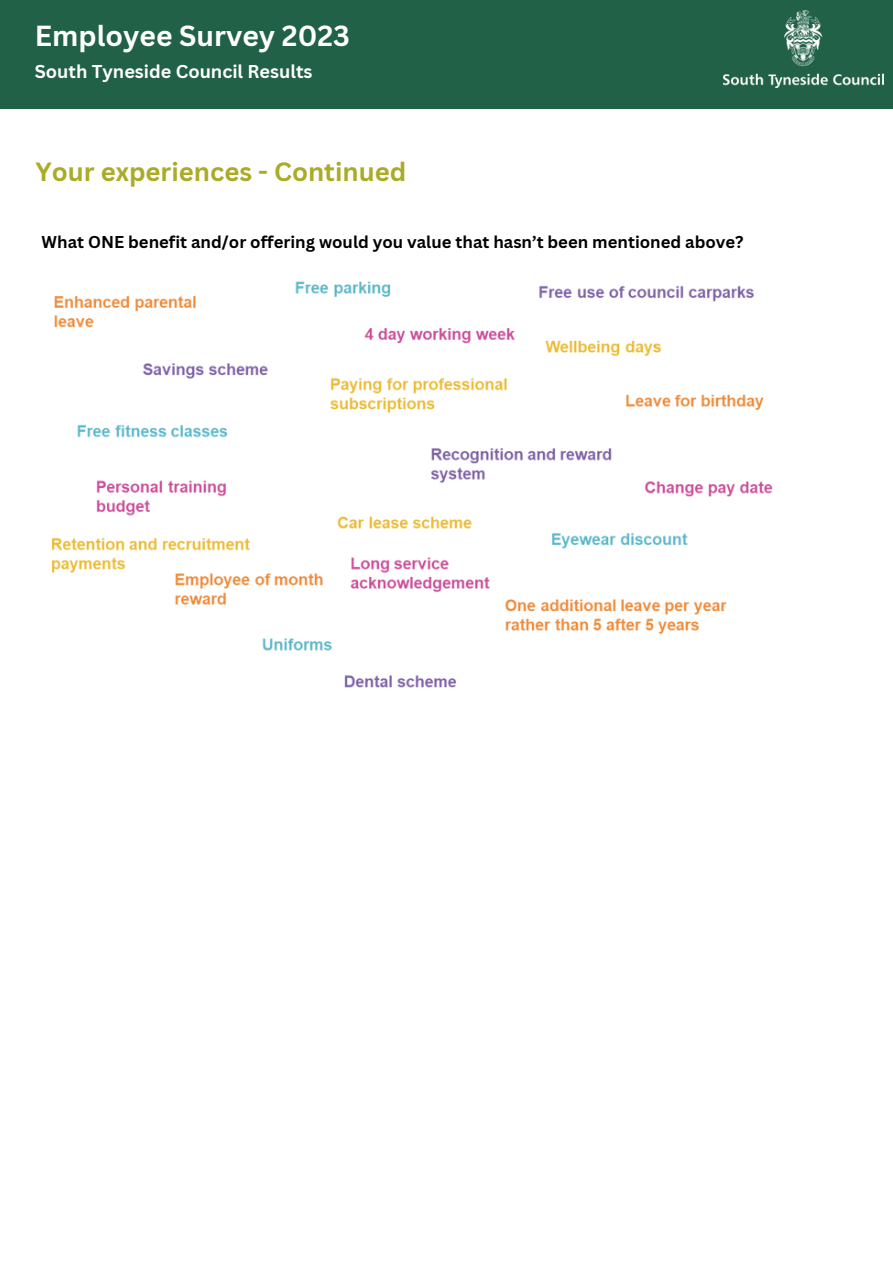
<style>
.page{position:relative;width:893px;height:1264px;background:#fff}
.page>*{position:absolute;margin:0;border:0;box-sizing:border-box;transform-origin:0 0}
.t1{font:700 28.2px "Canva Sans";color:#fff}
.t2{font:700 25.65px "Canva Sans";color:#aaab27}
.t3{font:700 18.15px "Canva Sans";color:#fff}
.t4{font:700 16.65px "Canva Sans";color:#000}
</style>
<div class="page">
<div style="left:0;top:0;width:892px;height:109px;background:#206148"></div>
<img style="left:723px;top:10px;width:160px;height:78px">
<img style="left:51px;top:281px;width:722px;height:407px">
<p class="t1" style="left:35px;top:16px;width:316px">Employee Survey 2023</p>
<p class="t3" style="left:35px;top:59px;width:279px">South Tyneside Council Results</p>
<p class="t2" style="left:35px;top:153px;width:372px">Your experiences - Continued</p>
<p class="t4" style="left:42px;top:231px;width:703px">What ONE benefit and/or offering would you value that hasn’t been mentioned above?</p>
</div>
